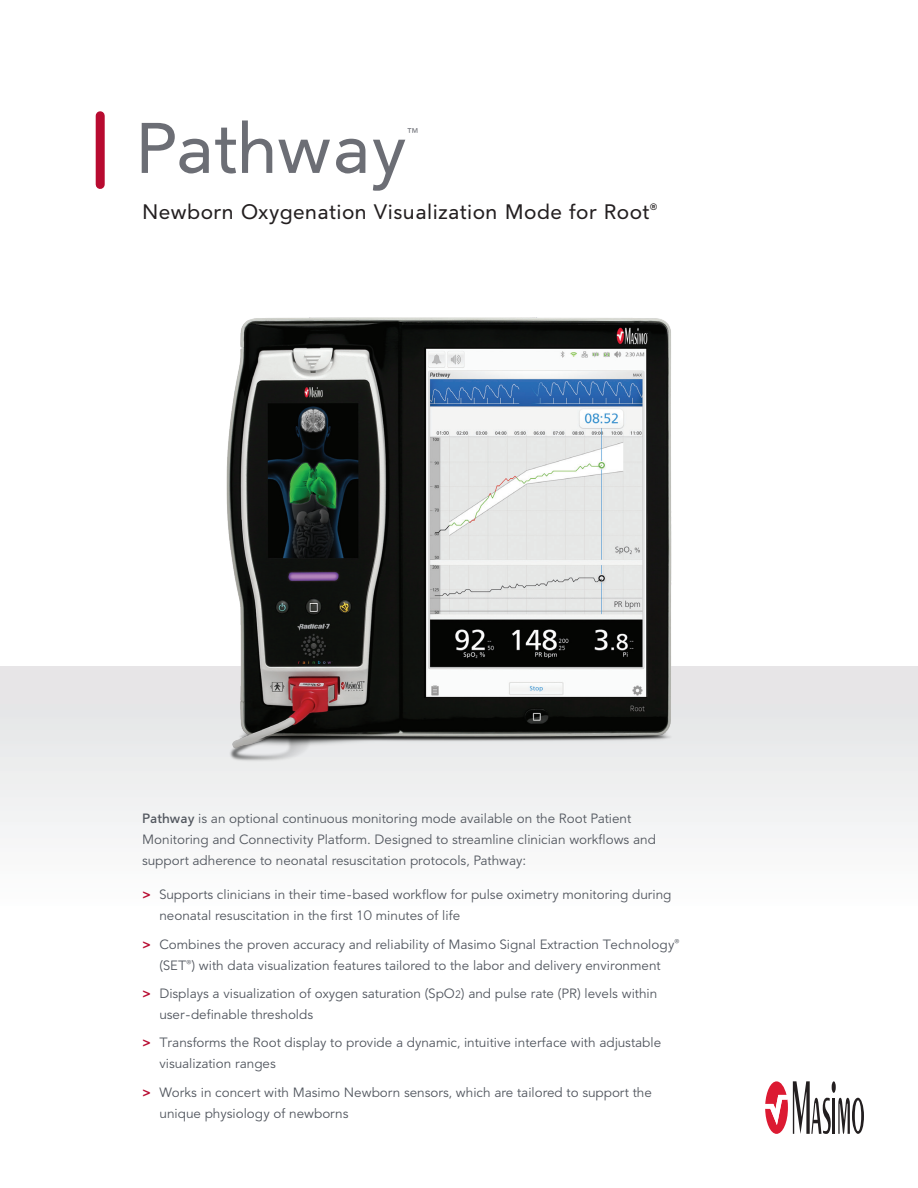
<style>
.page{position:relative;width:918px;height:1188px;background:#fff}
.page>*{position:absolute;margin:0;border:0;box-sizing:border-box;transform-origin:0 0}
.t1{font:500 71.4px "Masimo Sans";color:#6c6e75}
.t2{font:500 21px "Masimo Sans";letter-spacing:.02em;color:#231f20}
.t3{font:19.8px "Masimo Sans";color:#6c6e75}
.t4{font:13.5px/21px "Masimo Sans";color:#52575f}
.s1{font-weight:600}
.s2{font-weight:700;color:#b80b30}
.s3{font-size:10.8px}
</style>
<div class="page">
<svg style="left:832px;top:1081px;width:4px;height:12px"></svg>
<hr style="left:833px;top:1098px;width:2px;height:36px;background:#231f20">
<svg style="left:838px;top:1098px;width:26px;height:36px"></svg>
<svg style="left:765px;top:1081px;width:66px;height:53px"></svg>
<div style="left:0;top:666px;width:918px;height:283px;background:linear-gradient(to bottom,#e2e2e4,#fff)"></div>
<div style="left:96px;top:116px;width:9px;height:68px;background:#b80b30"></div>
<img style="left:176px;top:317px;width:537px;height:479px">
<h1 class="t1" style="left:135px;top:106px;width:273px">Pathway</h1>
<h1 class="t3" style="left:406px;top:124px;width:13px">™</h1>
<h2 class="t2" style="left:142px;top:199px;width:517px">Newborn Oxygenation Visualization Mode for Root®</h2>
<p class="t4" style="left:142px;top:808px;width:515px"><span class="s1">Pathway</span> is an optional continuous monitoring mode available on the Root Patient<br>Monitoring and Connectivity Platform. Designed to streamline clinician workflows and support adherence to neonatal resuscitation protocols, Pathway:</p>
<p class="t4" style="left:159px;top:884px;width:514px;text-indent:-17px"><span class="s2">&gt;</span> Supports clinicians in their time-based workflow for pulse oximetry monitoring during neonatal resuscitation in the first 10 minutes of life</p>
<p class="t4" style="left:142px;top:934px;width:539px;text-align:center"><span class="s2">&gt;</span> Combines the proven accuracy and reliability of Masimo Signal Extraction Technology® (SET®) with data visualization features tailored to the labor and delivery environment</p>
<p class="t4" style="left:159px;top:983px;width:500px;text-indent:-17px"><span class="s2">&gt;</span> Displays a visualization of oxygen saturation (SpO<span class="s3">2</span>) and pulse rate (PR) levels within user-definable thresholds</p>
<p class="t4" style="left:159px;top:1033px;width:503px;text-indent:-17px"><span class="s2">&gt;</span> Transforms the Root display to provide a dynamic, intuitive interface with adjustable visualization ranges</p>
<p class="t4" style="left:159px;top:1082px;width:494px;text-indent:-17px"><span class="s2">&gt;</span> Works in concert with Masimo Newborn sensors, which are tailored to support the unique physiology of newborns</p>
</div>
